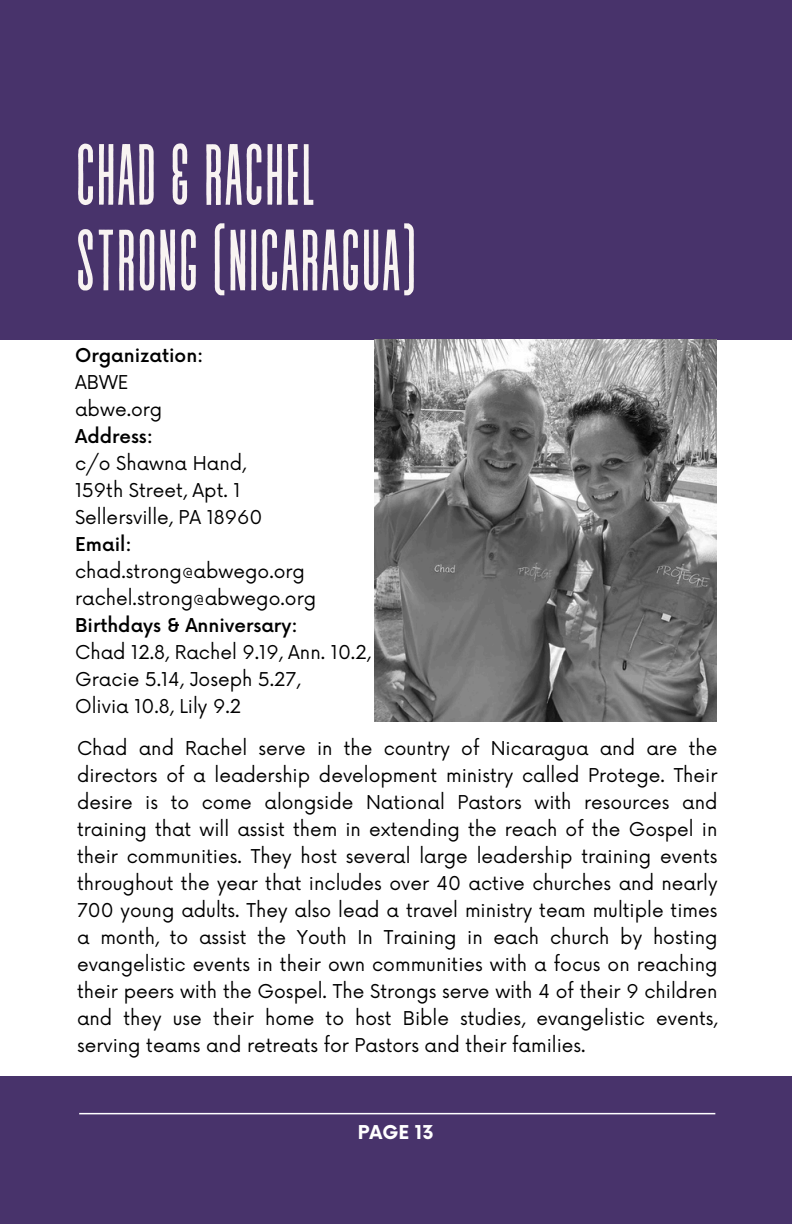
<style>
.page{position:relative;width:792px;height:1224px;background:#fff}
.page>*{position:absolute;margin:0;border:0;box-sizing:border-box;transform-origin:0 0}
.t1{font:86.6px/85.6px "Revive 80 Tall";color:#f8f3f2}
.t2{font:18.6px/27px "Now";color:#000;text-align:justify}
.t3{font:500 18.6px "Now";color:#000}
.t4{font:700 18.6px "Now";color:#fff}
</style>
<div class="page">
<div style="left:0;top:0;width:792px;height:339px;background:#48336b"></div>
<img style="left:375px;top:339px;width:342px;height:383px">
<div style="left:0;top:1076px;width:792px;height:148px;background:#48336b"></div>
<hr style="left:79px;top:1113px;width:636px;height:1px;background:#fff">
<p class="t1" style="left:75px;top:140px;width:343px">CHAD &amp; RACHEL<br>STRONG (NICARAGUA)</p>
<p class="t3" style="left:75px;top:345px;width:130px">Organization:</p>
<p class="t2" style="left:75px;top:369px;width:55px">ABWE</p>
<p class="t2" style="left:75px;top:396px;width:89px">abwe.org</p>
<p class="t3" style="left:75px;top:426px;width:80px">Address:</p>
<p class="t2" style="left:75px;top:450px;width:173px">c/o Shawna Hand,</p>
<p class="t2" style="left:75px;top:477px;width:167px">159th Street, Apt. 1</p>
<p class="t2" style="left:75px;top:504px;width:189px">Sellersville, PA 18960</p>
<p class="t3" style="left:75px;top:534px;width:58px">Email:</p>
<p class="t2" style="left:75px;top:558px;width:231px">chad.strong@abwego.org</p>
<p class="t2" style="left:75px;top:585px;width:243px">rachel.strong@abwego.org</p>
<p class="t3" style="left:75px;top:615px;width:224px">Birthdays &amp; Anniversary:</p>
<p class="t2" style="left:75px;top:639px;width:297px">Chad 12.8, Rachel 9.19, Ann. 10.2,</p>
<p class="t2" style="left:75px;top:666px;width:227px">Gracie 5.14, Joseph 5.27,</p>
<h2 class="t2" style="left:75px;top:693px;width:168px">Olivia 10.8, Lily 9.2</h2>
<h1 class="t2" style="left:77px;top:736px;width:642px">Chad and Rachel serve in the country of Nicaragua and are the directors of a leadership development ministry called Protege. Their desire is to come alongside National Pastors with resources and training that will assist them in extending the reach of the Gospel in their communities. They host several large leadership training events throughout the year that includes over 40 active churches and nearly 700 young adults. They also lead a travel ministry team multiple times a month, to assist the Youth In Training in each church by hosting evangelistic events in their own communities with a focus on reaching their peers with the Gospel. The Strongs serve with 4 of their 9 children and they use their home to host Bible studies, evangelistic events, serving teams and retreats for Pastors and their families.</h1>
<p class="t4" style="left:358px;top:1122px;width:78px">PAGE 13</p>
</div>
